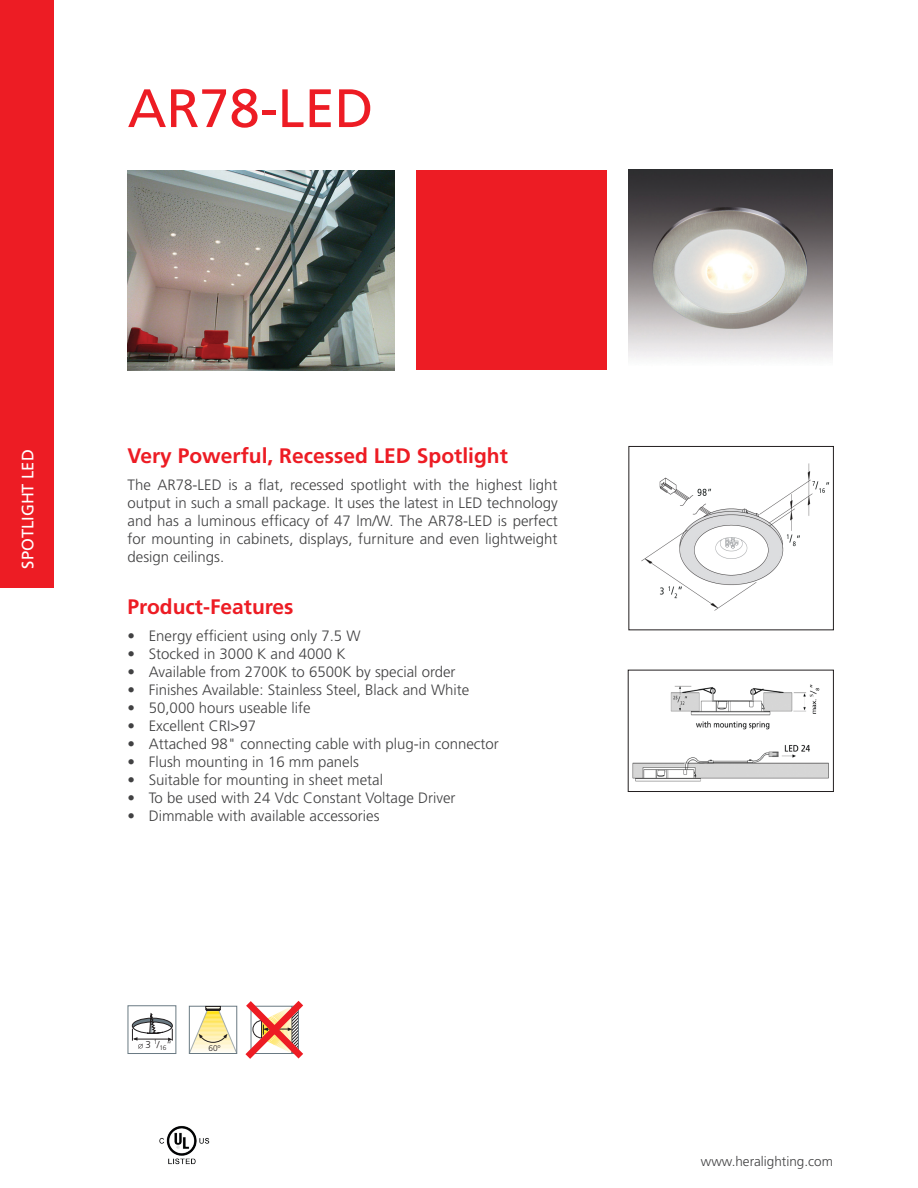
<style>
.page{position:relative;width:918px;height:1188px;background:#fff}
.page>*{position:absolute;margin:0;border:0;box-sizing:border-box;transform-origin:0 0}
.t1{font:54px "Frutiger";color:#ed1c24}
.Überschrift{font:700 21px "Frutiger";color:#ed1c24}
.t2{font:16.5px "Frutiger";color:#fff}
.Text{font:300 15px/18px "Frutiger";color:#414142;text-align:justify}
.E-Mail{font:300 13.5px "Frutiger";color:#414142}
.t3{font:300 9.9px "Frutiger";color:#231f20}
.t4{font:300 8.25px "Frutiger";color:#231f20}
.t5{font:300 6.6px "Frutiger";color:#231f20}
</style>
<div class="page">
<div style="left:416px;top:170px;width:190px;height:200px;background:#ed1c24"></div>
<img style="left:159px;top:1126px;width:51px;height:39px">
<svg style="left:189px;top:1001px;width:114px;height:58px"></svg>
<div style="left:128px;top:1005px;width:48px;height:49px;background:#fff;border:1px solid #6a7a83"></div>
<svg style="left:132px;top:1013px;width:41px;height:36px"></svg>
<img style="left:128px;top:170px;width:266px;height:200px">
<img style="left:628px;top:170px;width:205px;height:189px">
<img style="left:641px;top:463px;width:189px;height:148px">
<div style="left:629px;top:446px;width:205px;height:184px;border:1px solid #231f20"></div>
<img style="left:632px;top:684px;width:197px;height:98px">
<div style="left:628px;top:670px;width:206px;height:122px;border:1px solid #231f20"></div>
<div style="left:0;top:0;width:54px;height:588px;background:#ed1c24"></div>
<p class="t1" style="left:128px;top:77px;width:248px">AR78-LED</p>
<p class="t2" style="left:18px;top:569px;width:121px;rotate:-90deg">SPOTLIGHT LED</p>
<p class="Überschrift" style="left:128px;top:443px;width:382px">Very Powerful, Recessed LED Spotlight</p>
<p class="Text" style="left:128px;top:476px;width:432px">The AR78-LED is a flat, recessed spotlight with the highest light output in such a small package. It uses the latest in LED technology and has a luminous efficacy of 47 lm/W. The AR78-LED is perfect for mounting in cabinets, displays, furniture and even lightweight design ceilings.</p>
<p class="Überschrift" style="left:128px;top:594px;width:168px">Product-Features</p>
<p class="Text" style="left:128px;top:627px;width:234px">• Energy efficient using only 7.5 W</p>
<p class="Text" style="left:128px;top:645px;width:220px">• Stocked in 3000 K and 4000 K</p>
<p class="Text" style="left:128px;top:663px;width:330px">• Available from 2700K to 6500K by special order</p>
<p class="Text" style="left:128px;top:681px;width:343px">• Finishes Available: Stainless Steel, Black and White</p>
<p class="Text" style="left:128px;top:699px;width:184px">• 50,000 hours useable life</p>
<p class="Text" style="left:128px;top:717px;width:130px">• Excellent CRI&gt;97</p>
<p class="Text" style="left:128px;top:735px;width:373px">• Attached 98" connecting cable with plug-in connector</p>
<p class="Text" style="left:128px;top:753px;width:233px">• Flush mounting in 16 mm panels</p>
<p class="Text" style="left:128px;top:771px;width:257px">• Suitable for mounting in sheet metal</p>
<p class="Text" style="left:128px;top:789px;width:330px">• To be used with 24 Vdc Constant Voltage Driver</p>
<p class="Text" style="left:128px;top:807px;width:254px">• Dimmable with available accessories</p>
<p class="t5" style="left:154px;top:1044px;width:20px">1<sup>/</sup>16<sup>“</sup></p>
<p class="t3" style="left:145px;top:1039px;width:7px">3</p>
<p class="t4" style="left:208px;top:1043px;width:14px">60°</p>
<p class="E-Mail" style="left:701px;top:1154px;width:134px">www.heralighting.com</p>
</div>
